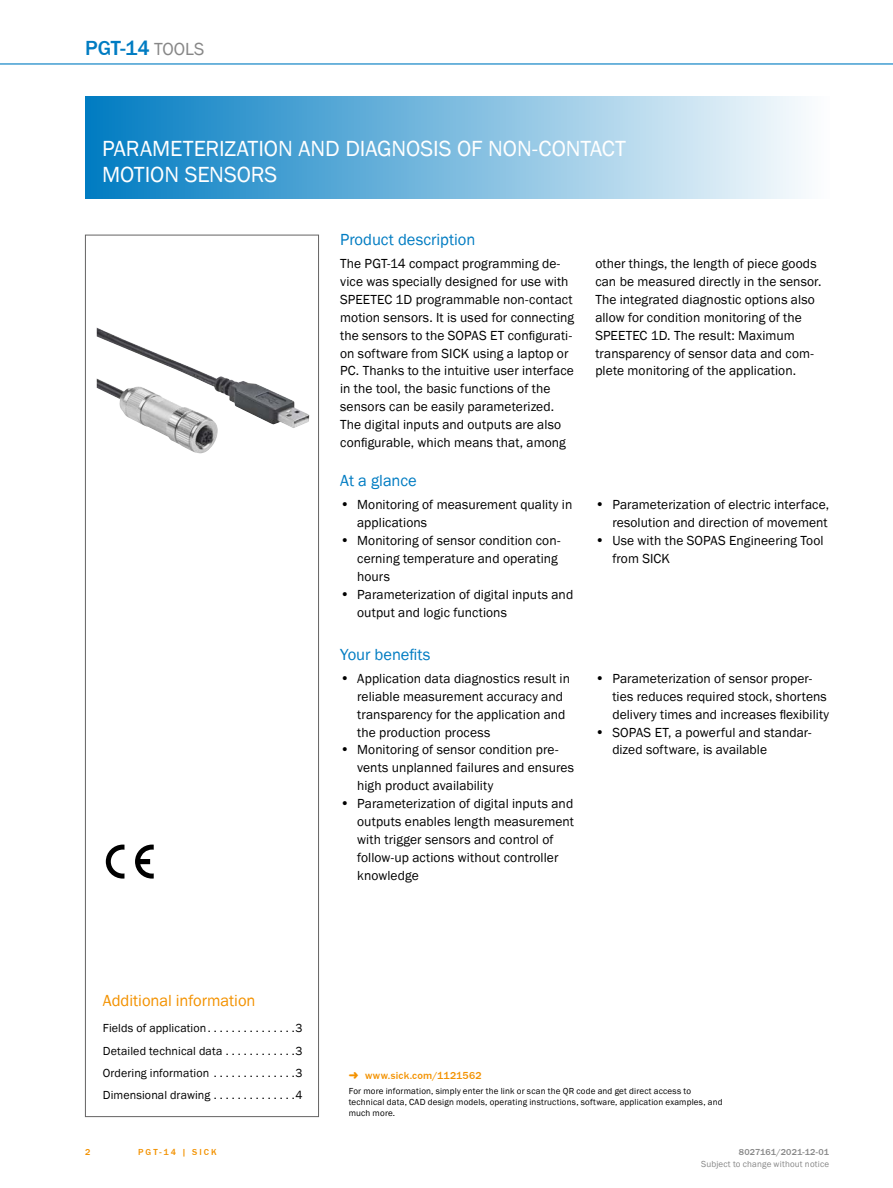
<style>
.page{position:relative;width:893px;height:1188px;background:#fff}
.page>*{position:absolute;margin:0;border:0;box-sizing:border-box;transform-origin:0 0}
.t1{font:22.5px/25.5px "SICK Franklin";letter-spacing:-.005em;color:#fff}
.t2{font:500 21px "SICK Franklin";color:#007cc2}
.t3{font:16.5px "SICK Franklin";color:#007cc2}
.t4{font:16.5px "SICK Franklin";letter-spacing:-.005em;color:#f39200}
.t5{font:13.5px/17.9px "SICK Franklin";letter-spacing:.005em;color:#000}
.t6{font:12px "SICK Franklin";letter-spacing:.01em;color:#000}
.t7{font:500 10.5px "SICK Franklin";letter-spacing:.025em;color:#f39200}
.t8{font:9px/10.8px "SICK Franklin";letter-spacing:.02em;color:#000}
.t9{font:9px "SICK Franklin";letter-spacing:.02em;color:#878787}
.t10{font:500 9px "SICK Franklin";letter-spacing:.015em;color:#878787}
.t11{font:500 9px "SICK Franklin";letter-spacing:.225em;color:#f39200}
.s1{font-weight:400;font-size:18px;color:#878787}
.s2{font-size:14.25px}
</style>
<div class="page">
<hr style="left:0;top:63px;width:893px;height:2px;background:#007cc2">
<div style="left:85px;top:97px;width:744px;height:102px;background:linear-gradient(to right,#007bc1,#fcfdfe)"></div>
<svg style="left:106px;top:845px;width:18px;height:34px"></svg>
<svg style="left:135px;top:845px;width:19px;height:34px"></svg>
<div style="left:85px;top:235px;width:234px;height:882px;border:1px solid #646363"></div>
<img style="left:97px;top:327px;width:212px;height:126px">
<h2 class="t2" style="left:85px;top:35px;width:121px">PGT-14 <span class="s1">TOOLS</span></h2>
<h1 class="t1" style="left:102px;top:136px;width:525px">PARAMETERIZATION AND DIAGNOSIS OF NON-CONTACT<br>MOTION SENSORS</h1>
<p class="t3" style="left:340px;top:229px;width:137px">Product description</p>
<p class="t5" style="left:340px;top:255px;width:235px">The PGT-14 compact programming de&shy;vice was specially designed for use with SPEETEC 1D programmable non-contact motion sensors. It is used for connecting the sensors to the SOPAS ET configurati&shy;on software from SICK using a laptop or PC. Thanks to the intuitive user interface in the tool, the basic functions of the sensors can be easily parameterized.<br>The digital inputs and outputs are also configurable, which means that, among</p>
<p class="t5" style="left:595px;top:255px;width:228px">other things, the length of piece goods can be measured directly in the sensor.<br>The integrated diagnostic options also allow for condition monitoring of the SPEETEC 1D. The result: Maximum transparency of sensor data and com&shy;plete monitoring of the application.</p>
<p class="t3" style="left:340px;top:471px;width:78px">At a glance</p>
<p class="t5" style="left:357px;top:496px;width:217px;text-indent:-17px"><span class="s2">•</span> Monitoring of measurement quality in applications</p>
<p class="t5" style="left:357px;top:532px;width:205px;text-indent:-17px"><span class="s2">•</span> Monitoring of sensor condition con&shy;cerning temperature and operating hours</p>
<p class="t5" style="left:357px;top:586px;width:218px;text-indent:-17px"><span class="s2">•</span> Parameterization of digital inputs and output and logic functions</p>
<p class="t5" style="left:595px;top:496px;width:235px;text-align:right"><span class="s2">•</span> Parameterization of electric interface, resolution and direction of movement</p>
<p class="t5" style="left:612px;top:532px;width:213px;text-indent:-17px"><span class="s2">•</span> Use with the SOPAS Engineering Tool from SICK</p>
<p class="t3" style="left:340px;top:644px;width:92px">Your benefits</p>
<p class="t5" style="left:357px;top:670px;width:214px;text-indent:-17px"><span class="s2">•</span> Application data diagnostics result in reliable measurement accuracy and transparency for the application and the production process</p>
<p class="t5" style="left:357px;top:741px;width:218px;text-indent:-17px"><span class="s2">•</span> Monitoring of sensor condition pre&shy;vents unplanned failures and ensures high product availability</p>
<p class="t5" style="left:357px;top:795px;width:218px;text-indent:-17px"><span class="s2">•</span> Parameterization of digital inputs and outputs enables length measurement with trigger sensors and control of follow-up actions without controller knowledge</p>
<p class="t5" style="left:612px;top:670px;width:218px;text-indent:-17px"><span class="s2">•</span> Parameterization of sensor proper&shy;ties reduces required stock, shortens delivery times and increases flexibility</p>
<p class="t5" style="left:612px;top:723px;width:201px;text-indent:-17px"><span class="s2">•</span> SOPAS ET, a powerful and standar&shy;dized software, is available</p>
<p class="t4" style="left:103px;top:990px;width:154px">Additional information</p>
<p class="t6" style="left:103px;top:1021px;width:105px">Fields of application</p>
<p class="t6" style="left:296px;top:1021px;width:9px">3</p>
<p class="t6" style="left:103px;top:1043px;width:121px">Detailed technical data</p>
<p class="t6" style="left:296px;top:1043px;width:9px">3</p>
<p class="t6" style="left:103px;top:1065px;width:108px">Ordering information</p>
<p class="t6" style="left:296px;top:1065px;width:9px">3</p>
<p class="t6" style="left:103px;top:1087px;width:109px">Dimensional drawing</p>
<p class="t6" style="left:296px;top:1087px;width:9px">4</p>
<p class="t7" style="left:365px;top:1069px;width:118px">www.sick.com/1121562</p>
<p class="t8" style="left:349px;top:1086px;width:375px">For more information, simply enter the link or scan the QR code and get direct access to technical data, CAD design models, operating instructions, software, application examples, and much more.</p>
<p class="t11" style="left:85px;top:1146px;width:7px">2</p>
<p class="t10" style="left:739px;top:1146px;width:92px">8027161/2021-12-01</p>
<p class="t11" style="left:138px;top:1146px;width:80px">PGT-14 | SICK</p>
<p class="t9" style="left:701px;top:1159px;width:130px">Subject to change without notice</p>
</div>
